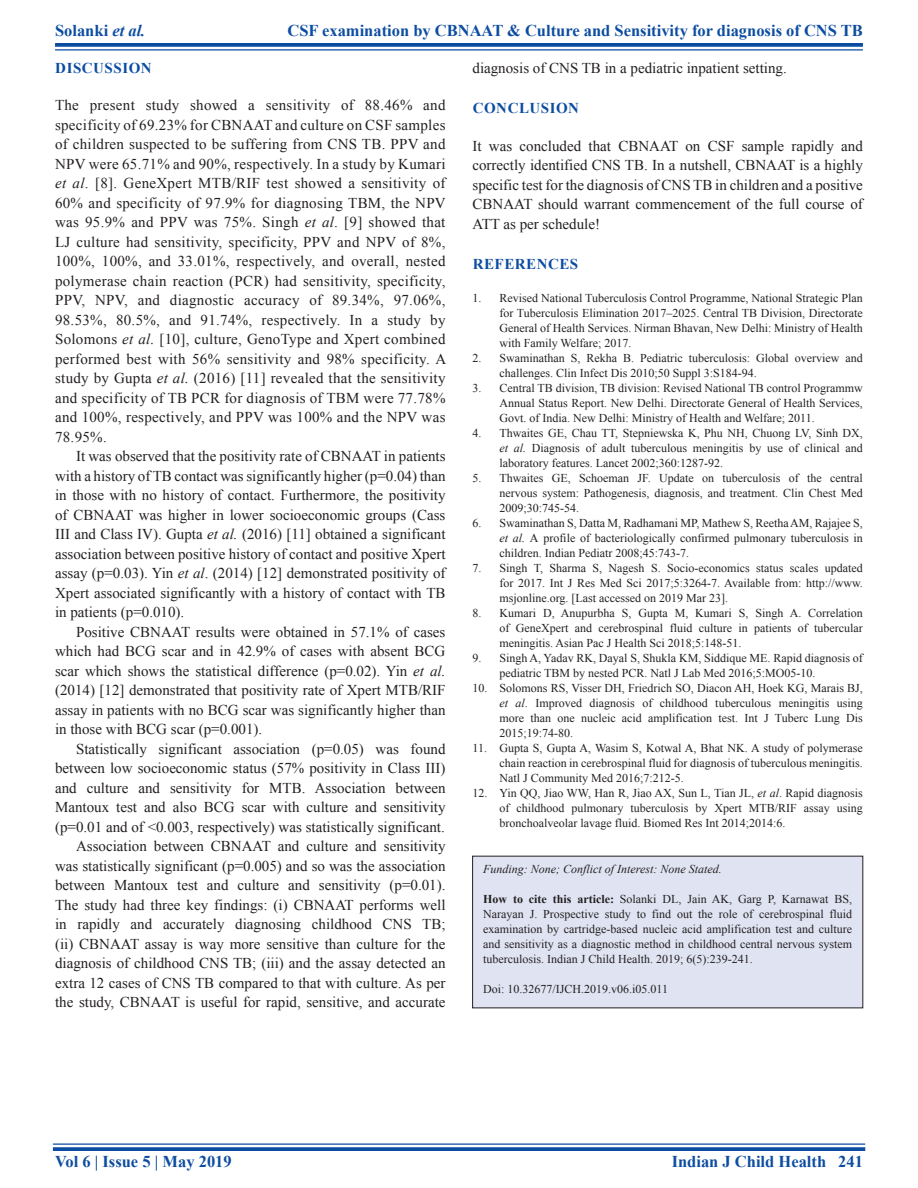
<style>
.page{position:relative;width:918px;height:1188px;background:#fff}
.page>*{position:absolute;margin:0;border:0;box-sizing:border-box;transform-origin:0 0}
.RF{font:700 16.5px "Times New Roman";color:#0d4da1}
.TX{font:15px/19.5px "Times New Roman";color:#231f20;text-align:justify}
.TXFL{font:15px/19.5px "Times New Roman";letter-spacing:.01em;color:#231f20;text-align:justify}
.t1{font:700 15px "Times New Roman";letter-spacing:.035em;color:#0d4da1}
.REF{font:12px/15px "Times New Roman";color:#231f20;text-align:justify}
.SRC{font:12px/15px "Times New Roman";color:#231f20;text-align:justify}
.SRC-2{font:italic 12px "Times New Roman";color:#231f20}
.s1{font-style:italic}
.s2{font-weight:700}
</style>
<div class="page">
<hr style="left:53px;top:1143px;width:812px;height:2px;background:#0d4da1">
<svg style="left:53px;top:1147px;width:812px;height:4px;background:#1b57a6"></svg>
<svg style="left:55px;top:43px;width:808px;height:4px;background:#1b57a6"></svg>
<hr style="left:55px;top:49px;width:808px;height:2px;background:#0d4da1">
<div style="left:473px;top:856px;width:390px;height:152px;background:#e0e4f2"></div>
<h1 class="RF" style="left:55px;top:18px;width:92px">Solanki <span class="s1">et al.</span></h1>
<h1 class="RF" style="left:287px;top:18px;width:577px">CSF examination by CBNAAT &amp; Culture and Sensitivity for diagnosis of CNS TB</h1>
<h1 class="t1" style="left:55px;top:57px;width:98px">DISCUSSION</h1>
<p class="TXFL" style="left:55px;top:95px;width:393px">The present study showed a sensitivity of 88.46% and specificity of 69.23% for CBNAAT and culture on CSF samples of children suspected to be suffering from CNS TB. PPV and NPV were 65.71% and 90%, respectively. In a study by Kumari <span class="s1">et al</span>. [8]. GeneXpert MTB/RIF test showed a sensitivity of 60% and specificity of 97.9% for diagnosing TBM, the NPV was 95.9% and PPV was 75%. Singh <span class="s1">et al</span>. [9] showed that LJ culture had sensitivity, specificity, PPV and NPV of 8%, 100%, 100%, and 33.01%, respectively, and overall, nested polymerase chain reaction (PCR) had sensitivity, specificity, PPV, NPV, and diagnostic accuracy of 89.34%, 97.06%, 98.53%, 80.5%, and 91.74%, respectively. In a study by Solomons <span class="s1">et al.</span> [10], culture, GenoType and Xpert combined performed best with 56% sensitivity and 98% specificity. A study by Gupta <span class="s1">et al.</span> (2016) [11] revealed that the sensitivity and specificity of TB PCR for diagnosis of TBM were 77.78% and 100%, respectively, and PPV was 100% and the NPV was 78.95%.</p>
<p class="TX" style="left:55px;top:446px;width:392px;text-indent:21px">It was observed that the positivity rate of CBNAAT in patients with a history of TB contact was significantly higher (p=0.04) than in those with no history of contact. Furthermore, the positivity of CBNAAT was higher in lower socioeconomic groups (Cass III and Class IV). Gupta <span class="s1">et al.</span> (2016) [11] obtained a significant association between positive history of contact and positive Xpert assay (p=0.03). Yin <span class="s1">et al</span>. (2014) [12] demonstrated positivity of Xpert associated significantly with a history of contact with TB in patients (p=0.010).</p>
<p class="TX" style="left:55px;top:621px;width:392px;text-indent:21px">Positive CBNAAT results were obtained in 57.1% of cases which had BCG scar and in 42.9% of cases with absent BCG scar which shows the statistical difference (p=0.02). Yin <span class="s1">et al. </span>(2014) [12] demonstrated that positivity rate of Xpert MTB/RIF assay in patients with no BCG scar was significantly higher than in those with BCG scar (p=0.001).</p>
<p class="TX" style="left:55px;top:738px;width:392px;text-indent:21px">Statistically significant association (p=0.05) was found between low socioeconomic status (57% positivity in Class III) and culture and sensitivity for MTB. Association between Mantoux test and also BCG scar with culture and sensitivity (p=0.01 and of &lt;0.003, respectively) was statistically significant.</p>
<p class="TX" style="left:55px;top:836px;width:392px;text-indent:21px">Association between CBNAAT and culture and sensitivity was statistically significant (p=0.005) and so was the association between Mantoux test and culture and sensitivity (p=0.01).<br>The study had three key findings: (i) CBNAAT performs well in rapidly and accurately diagnosing childhood CNS TB; (ii) CBNAAT assay is way more sensitive than culture for the diagnosis of childhood CNS TB; (iii) and the assay detected an extra 12 cases of CNS TB compared to that with culture. As per the study, CBNAAT is useful for rapid, sensitive, and accurate</p>
<p class="TX" style="left:472px;top:58px;width:316px">diagnosis of CNS TB in a pediatric inpatient setting.</p>
<h1 class="t1" style="left:473px;top:98px;width:108px">CONCLUSION</h1>
<p class="TXFL" style="left:472px;top:136px;width:392px">It was concluded that CBNAAT on CSF sample rapidly and correctly identified CNS TB. In a nutshell, CBNAAT is a highly specific test for the diagnosis of CNS TB in children and a positive CBNAAT should warrant commencement of the full course of ATT as per schedule!</p>
<h1 class="t1" style="left:473px;top:254px;width:107px">REFERENCES</h1>
<p class="REF" style="left:500px;top:291px;width:365px;text-indent:-27px">1. Revised National Tuberculosis Control Programme, National Strategic Plan for Tuberculosis Elimination 2017–2025. Central TB Division, Directorate General of Health Services. Nirman Bhavan, New Delhi: Ministry of Health with Family Welfare; 2017.</p>
<p class="REF" style="left:500px;top:351px;width:365px;text-indent:-27px">2. Swaminathan S, Rekha B. Pediatric tuberculosis: Global overview and challenges. Clin Infect Dis 2010;50 Suppl 3:S184-94.</p>
<p class="REF" style="left:500px;top:381px;width:365px;text-indent:-27px">3. Central TB division, TB division: Revised National TB control Programmw Annual Status Report. New Delhi. Directorate General of Health Services, Govt. of India. New Delhi: Ministry of Health and Welfare; 2011.</p>
<p class="REF" style="left:500px;top:426px;width:365px;text-indent:-27px">4. Thwaites GE, Chau TT, Stepniewska K, Phu NH, Chuong LV, Sinh DX, <span class="s1">et al.</span> Diagnosis of adult tuberculous meningitis by use of clinical and laboratory features. Lancet 2002;360:1287-92.</p>
<p class="REF" style="left:500px;top:471px;width:365px;text-indent:-27px">5. Thwaites GE, Schoeman JF. Update on tuberculosis of the central nervous system: Pathogenesis, diagnosis, and treatment. Clin Chest Med 2009;30:745-54.</p>
<p class="REF" style="left:500px;top:516px;width:365px;text-indent:-27px">6. Swaminathan S, Datta M, Radhamani MP, Mathew S, Reetha AM, Rajajee S, <span class="s1">et al.</span> A profile of bacteriologically confirmed pulmonary tuberculosis in children. Indian Pediatr 2008;45:743-7.</p>
<p class="REF" style="left:500px;top:561px;width:365px;text-indent:-27px">7. Singh T, Sharma S, Nagesh S. Socio-economics status scales updated for 2017. Int J Res Med Sci 2017;5:3264-7. Available from: http://www. msjonline.org. [Last accessed on 2019 Mar 23].</p>
<p class="REF" style="left:500px;top:606px;width:365px;text-indent:-27px">8. Kumari D, Anupurbha S, Gupta M, Kumari S, Singh A. Correlation of GeneXpert and cerebrospinal fluid culture in patients of tubercular meningitis. Asian Pac J Health Sci 2018;5:148-51.</p>
<p class="REF" style="left:500px;top:651px;width:365px;text-indent:-27px">9. Singh A, Yadav RK, Dayal S, Shukla KM, Siddique ME. Rapid diagnosis of pediatric TBM by nested PCR. Natl J Lab Med 2016;5:MO05-10.</p>
<p class="REF" style="left:500px;top:681px;width:365px;text-indent:-27px">10. Solomons RS, Visser DH, Friedrich SO, Diacon AH, Hoek KG, Marais BJ, <span class="s1">et al</span>. Improved diagnosis of childhood tuberculous meningitis using more than one nucleic acid amplification test. Int J Tuberc Lung Dis 2015;19:74-80.</p>
<p class="REF" style="left:500px;top:741px;width:365px;text-indent:-27px">11. Gupta S, Gupta A, Wasim S, Kotwal A, Bhat NK. A study of polymerase chain reaction in cerebrospinal fluid for diagnosis of tuberculous meningitis.<br>Natl J Community Med 2016;7:212-5.</p>
<p class="REF" style="left:500px;top:786px;width:365px;text-indent:-27px">12. Yin QQ, Jiao WW, Han R, Jiao AX, Sun L, Tian JL, <span class="s1">et al</span>. Rapid diagnosis of childhood pulmonary tuberculosis by Xpert MTB/RIF assay using bronchoalveolar lavage fluid. Biomed Res Int 2014;2014:6.</p>
<p class="SRC-2" style="left:483px;top:860px;width:240px">Funding: None; Conflict of Interest: None Stated.</p>
<p class="SRC" style="left:483px;top:891px;width:370px"><span class="s2">How to cite this article:</span> Solanki DL, Jain AK, Garg P, Karnawat BS, Narayan J. Prospective study to find out the role of cerebrospinal fluid examination by cartridge-based nucleic acid amplification test and culture and sensitivity as a diagnostic method in childhood central nervous system tuberculosis. Indian J Child Health. 2019; 6(5):239-241.</p>
<p class="SRC" style="left:483px;top:981px;width:186px">Doi: 10.32677/IJCH.2019.v06.i05.011</p>
<p class="RF" style="left:55px;top:1150px;width:178px">Vol 6 | Issue 5 | May 2019</p>
<p class="RF" style="left:672px;top:1150px;width:193px">Indian J Child Health 241</p>
</div>
